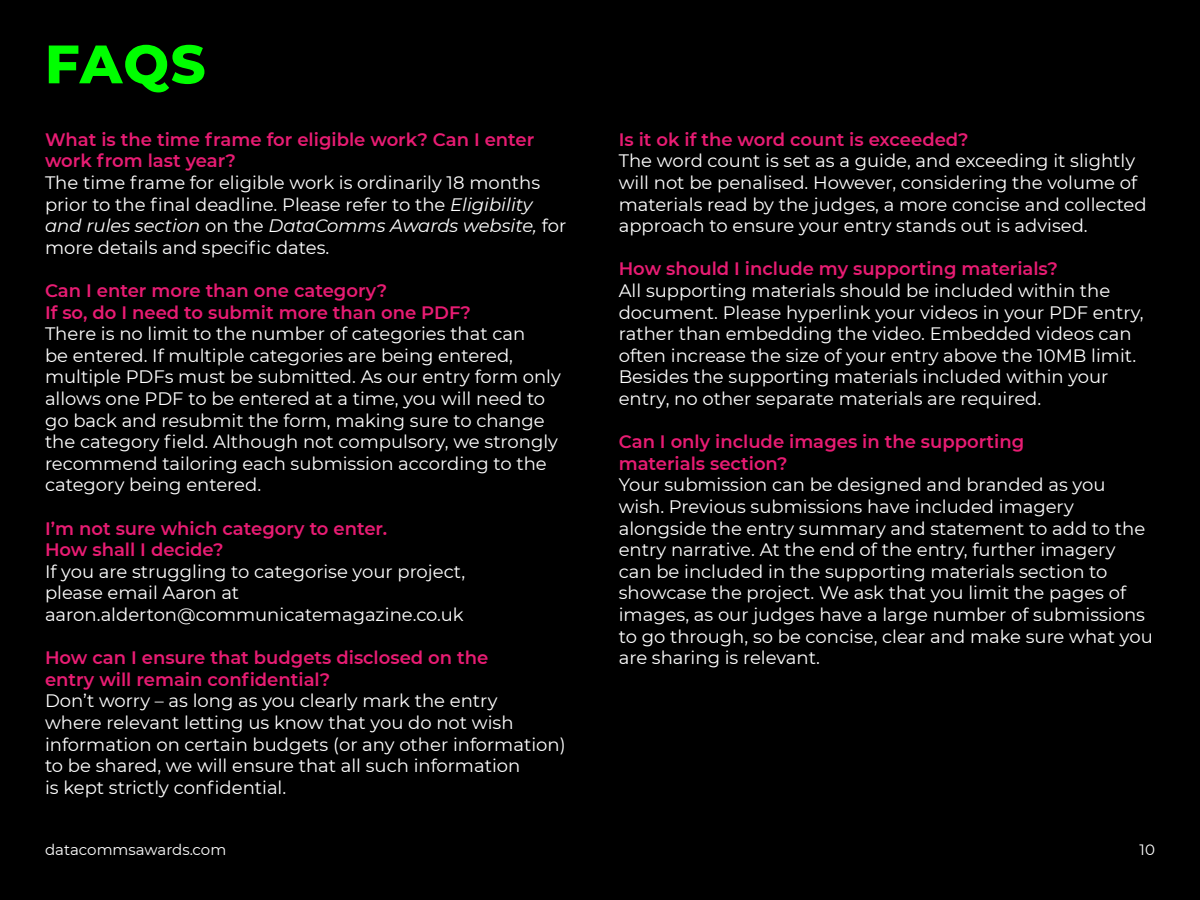
<style>
.page{position:relative;width:1200px;height:900px;background:#000}
.page>*{position:absolute;margin:0;border:0;box-sizing:border-box;transform-origin:0 0}
.t1{font:800 54px "Montserrat";color:#0f0}
.t2{font:18px/21.6px "Montserrat";color:#fff}
.t3{font:600 18px/21.6px "Montserrat";color:#e81c73}
.t4{font:15px "Montserrat";color:#fff}
.s1{font-style:italic}
</style>
<div class="page">
<h1 class="t1" style="left:45px;top:25px;width:162px">FAQS</h1>
<p class="t3" style="left:45px;top:128px;width:491px">What is the time frame for eligible work? Can I enter work from last year?</p>
<p class="t2" style="left:45px;top:171px;width:523px">The time frame for eligible work is ordinarily 18 months prior to the final deadline. Please refer to the <span class="s1">Eligibility and rules section</span> on the <span class="s1">DataComms Awards website,</span> for more details and specific dates.</p>
<p class="t3" style="left:45px;top:279px;width:427px">Can I enter more than one category?<br>If so, do I need to submit more than one PDF?</p>
<p class="t2" style="left:45px;top:322px;width:517px">There is no limit to the number of categories that can<br>be entered. If multiple categories are being entered, multiple PDFs must be submitted. As our entry form only allows one PDF to be entered at a time, you will need to go back and resubmit the form, making sure to change the category field. Although not compulsory, we strongly recommend tailoring each submission according to the category being entered.</p>
<p class="t3" style="left:45px;top:517px;width:344px">I’m not sure which category to enter.<br>How shall I decide?</p>
<p class="t2" style="left:45px;top:560px;width:422px">If you are struggling to categorise your project, please email Aaron at aaron.alderton@communicatemagazine.co.uk</p>
<p class="t3" style="left:45px;top:646px;width:445px">How can I ensure that budgets disclosed on the entry will remain confidential?</p>
<p class="t2" style="left:45px;top:690px;width:522px">Don’t worry – as long as you clearly mark the entry<br>where relevant letting us know that you do not wish information on certain budgets (or any other information) to be shared, we will ensure that all such information<br>is kept strictly confidential.</p>
<p class="t3" style="left:619px;top:128px;width:351px">Is it ok if the word count is exceeded?</p>
<p class="t2" style="left:619px;top:150px;width:529px">The word count is set as a guide, and exceeding it slightly will not be penalised. However, considering the volume of materials read by the judges, a more concise and collected approach to ensure your entry stands out is advised.</p>
<p class="t3" style="left:619px;top:257px;width:441px">How should I include my supporting materials?</p>
<p class="t2" style="left:619px;top:279px;width:527px">All supporting materials should be included within the document. Please hyperlink your videos in your PDF entry, rather than embedding the video. Embedded videos can often increase the size of your entry above the 10MB limit.<br>Besides the supporting materials included within your entry, no other separate materials are required.</p>
<p class="t3" style="left:619px;top:430px;width:407px">Can I only include images in the supporting materials section?</p>
<p class="t2" style="left:619px;top:474px;width:536px">Your submission can be designed and branded as you wish. Previous submissions have included imagery alongside the entry summary and statement to add to the entry narrative. At the end of the entry, further imagery can be included in the supporting materials section to showcase the project. We ask that you limit the pages of images, as our judges have a large number of submissions to go through, so be concise, clear and make sure what you are sharing is relevant.</p>
<p class="t4" style="left:45px;top:839px;width:183px">datacommsawards.com</p>
<p class="t4" style="left:1140px;top:839px;width:17px">10</p>
</div>
